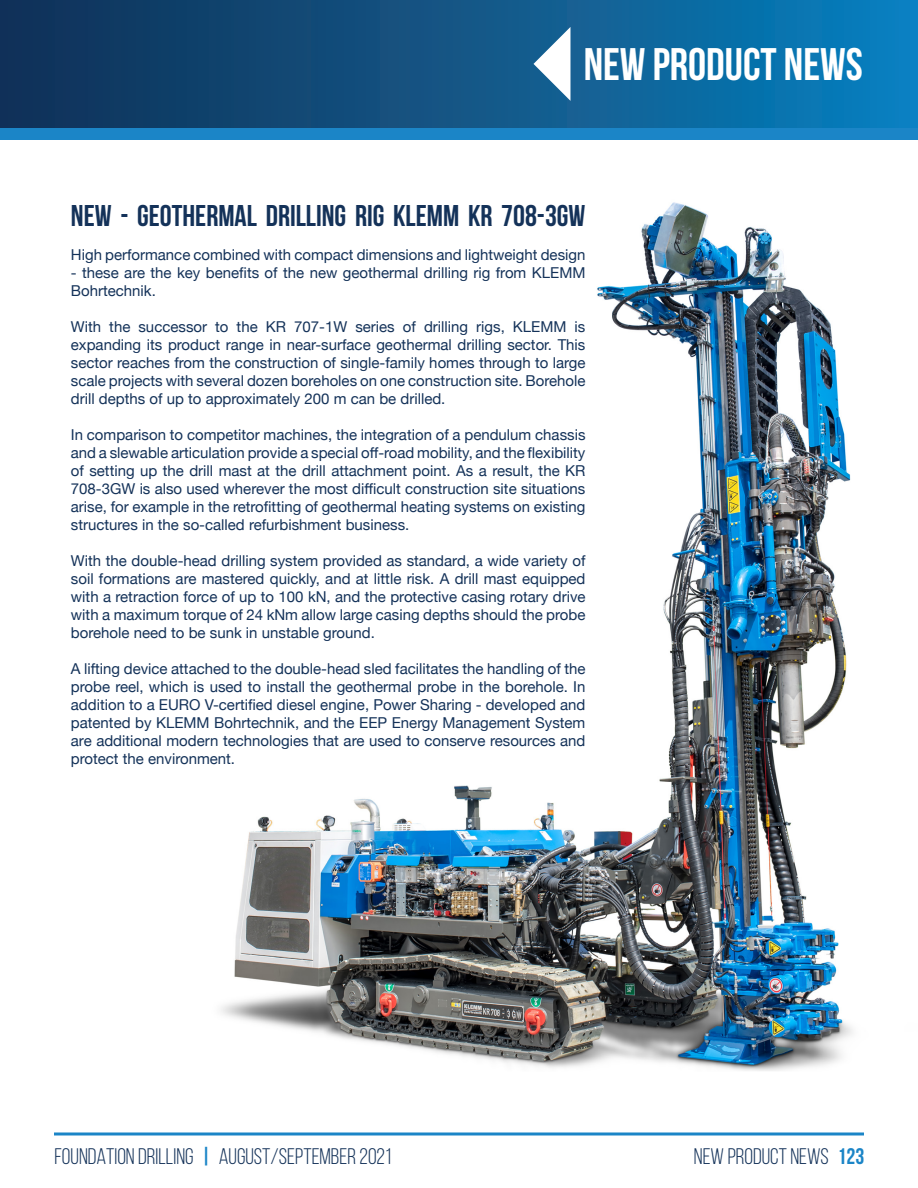
<style>
.page{position:relative;width:918px;height:1188px;background:#fff}
.page>*{position:absolute;margin:0;border:0;box-sizing:border-box;transform-origin:0 0}
.t1{font:700 45.6px "Bebas Neue";color:#fff}
.t2{font:700 30px "Bebas Neue";color:#143259}
.t3{font:22.5px "Bebas Neue";color:#143259}
.t4{font:15px/18px "Helvetica Neue";color:#143259;text-align:justify}
.s1{font-weight:700;color:#1b85c7}
</style>
<div class="page">
<hr style="left:54px;top:1132px;width:810px;height:3px;background:#1b85c7">
<div style="left:0;top:125px;width:918px;height:15px;background:#1b85c7"></div>
<div style="left:0;top:0;width:918px;height:127px;background:linear-gradient(to right,#132f54,#0b7fbe)"></div>
<svg style="left:534px;top:27px;width:36px;height:74px"></svg>
<img style="left:221px;top:202px;width:632px;height:869px">
<p class="t1" style="left:584px;top:39px;width:281px">NEW PRODUCT NEWS</p>
<p class="t2" style="left:71px;top:199px;width:516px">NEW - GEOTHERMAL DRILLING RIG KLEMM KR 708-3GW</p>
<p class="t4" style="left:71px;top:246px;width:516px">High performance combined with compact dimensions and lightweight design</p>
<p class="t4" style="left:71px;top:264px;width:516px">- these are the key benefits of the new geothermal drilling rig from KLEMM<br>Bohrtechnik.</p>
<p class="t4" style="left:71px;top:318px;width:516px">With the successor to the KR 707-1W series of drilling rigs, KLEMM is expanding its product range in near-surface geothermal drilling sector. This sector reaches from the construction of single-family homes through to large scale projects with several dozen boreholes on one construction site. Borehole drill depths of up to approximately 200 m can be drilled.</p>
<p class="t4" style="left:71px;top:426px;width:516px">In comparison to competitor machines, the integration of a pendulum chassis and a slewable articulation provide a special off-road mobility, and the flexibility of setting up the drill mast at the drill attachment point. As a result, the KR 708-3GW is also used wherever the most difficult construction site situations arise, for example in the retrofitting of geothermal heating systems on existing structures in the so-called refurbishment business.</p>
<p class="t4" style="left:71px;top:552px;width:516px">With the double-head drilling system provided as standard, a wide variety of soil formations are mastered quickly, and at little risk. A drill mast equipped with a retraction force of up to 100 kN, and the protective casing rotary drive with a maximum torque of 24 kNm allow large casing depths should the probe borehole need to be sunk in unstable ground.</p>
<p class="t4" style="left:71px;top:660px;width:516px">A lifting device attached to the double-head sled facilitates the handling of the probe reel, which is used to install the geothermal probe in the borehole. In addition to a EURO V-certified diesel engine, Power Sharing - developed and patented by KLEMM Bohrtechnik, and the EEP Energy Management System are additional modern technologies that are used to conserve resources and protect the environment.</p>
<h3 class="t3" style="left:54px;top:1145px;width:339px">FOUNDATION DRILLING <span class="s1">|</span> AUGUST/SEPTEMBER 2021</h3>
<p class="t3" style="left:694px;top:1145px;width:172px">NEW PRODUCT NEWS <span class="s1">123</span></p>
</div>
